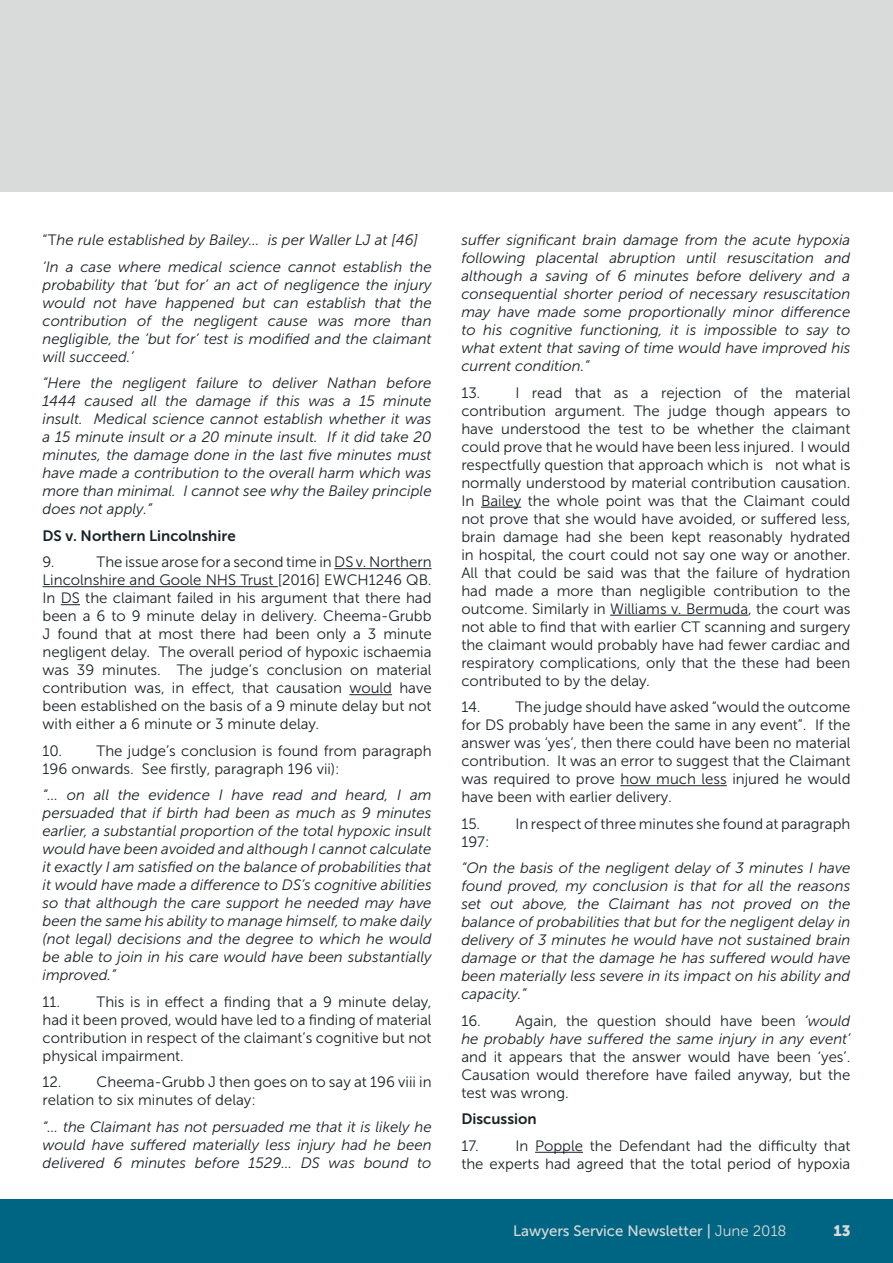
<style>
.page{position:relative;width:893px;height:1263px;background:#fff}
.page>*{position:absolute;margin:0;border:0;box-sizing:border-box;transform-origin:0 0}
.t1{font:15px/18px "Museo Sans 300";color:#192226;text-align:justify}
.t2{font:italic 15px/18px "Museo Sans 300";color:#192226;text-align:justify}
.t3{font:15px "Museo Sans 700";color:#192226}
.t4{font:15px "Museo Sans 500";color:#d9dbda}
.t5{font:15px "Museo Sans 900";color:#d9dbda}
.s1{font-style:normal}
.s2{font-family:"Museo Sans 300"}
</style>
<div class="page">
<div style="left:0;top:1199px;width:893px;height:64px;background:#006583"></div>
<div style="left:0;top:0;width:893px;height:191px;background:#d9dbda"></div>
<hr style="left:334px;top:568px;width:98px;height:1px;background:#192226">
<hr style="left:43px;top:586px;width:235px;height:1px;background:#192226">
<svg style="left:61px;top:604px;width:19px;height:1px"></svg>
<hr style="left:349px;top:694px;width:43px;height:1px;background:#192226">
<hr style="left:481px;top:507px;width:40px;height:1px;background:#192226">
<hr style="left:610px;top:615px;width:138px;height:1px;background:#192226">
<hr style="left:620px;top:785px;width:107px;height:1px;background:#192226">
<hr style="left:535px;top:1152px;width:48px;height:1px;background:#192226">
<p class="t2" style="left:43px;top:227px;width:391px;line-height:26.5px"><span class="s1">“T</span>he rule established by Bailey… is per Waller LJ at [46] ‘In a case where medical science cannot establish the</p>
<p class="t2" style="left:43px;top:276px;width:391px">probability that ‘but for’ an act of negligence the injury would not have happened but can establish that the contribution of the negligent cause was more than negligible, the ‘but for’ test is modified and the claimant will succeed.’</p>
<p class="t2" style="left:43px;top:374px;width:391px">“Here the negligent failure to deliver Nathan before 1444 caused all the damage if this was a 15 minute insult. Medical science cannot establish whether it was a 15 minute insult or a 20 minute insult. If it did take 20 minutes, the damage done in the last five minutes must have made a contribution to the overall harm which was more than minimal. I cannot see why the Bailey principle does not apply.”</p>
<p class="t3" style="left:43px;top:527px;width:195px">DS v. Northern Lincolnshire</p>
<p class="t1" style="left:43px;top:553px;width:14px">9.</p>
<p class="t1" style="left:43px;top:553px;width:391px;text-indent:54px">The issue arose for a second time in DS v. Northern Lincolnshire and Goole NHS Trust [2016] EWCH1246 QB.<br>In DS the claimant failed in his argument that there had been a 6 to 9 minute delay in delivery. Cheema-Grubb J found that at most there had been only a 3 minute negligent delay. The overall period of hypoxic ischaemia was 39 minutes. The judge’s conclusion on material contribution was, in effect, that causation would have been established on the basis of a 9 minute delay but not with either a 6 minute or 3 minute delay.</p>
<p class="t1" style="left:43px;top:742px;width:391px">10. The judge’s conclusion is found from paragraph<br>196 onwards. See firstly, paragraph 196 vii):</p>
<p class="t2" style="left:43px;top:786px;width:391px">“… on all the evidence I have read and heard, I am persuaded that if birth had been as much as 9 minutes earlier, a substantial proportion of the total hypoxic insult would have been avoided and although I cannot calculate it exactly I am satisfied on the balance of probabilities that it would have made a difference to DS’s cognitive abilities so that although the care support he needed may have been the same his ability to manage himself, to make daily (not legal) decisions and the degree to which he would be able to join in his care would have been substantially improved.”</p>
<p class="t1" style="left:43px;top:993px;width:19px">11.</p>
<p class="t1" style="left:43px;top:993px;width:391px;text-indent:54px">This is in effect a finding that a 9 minute delay, had it been proved, would have led to a finding of material contribution in respect of the claimant’s cognitive but not physical impairment.</p>
<p class="t1" style="left:43px;top:1073px;width:391px">12. Cheema-Grubb J then goes on to say at 196 viii in relation to six minutes of delay:</p>
<p class="t2" style="left:43px;top:1118px;width:391px">“… the Claimant has not persuaded me that it is likely he would have suffered materially less injury had he been delivered 6 minutes before 1529… DS was bound to</p>
<p class="t2" style="left:461px;top:231px;width:391px">suffer significant brain damage from the acute hypoxia following placental abruption until resuscitation and although a saving of 6 minutes before delivery and a consequential shorter period of necessary resuscitation may have made some proportionally minor difference to his cognitive functioning, it is impossible to say to what extent that saving of time would have improved his current condition.”</p>
<p class="t1" style="left:461px;top:384px;width:391px">13. I read that as a rejection of the material contribution argument. The judge though appears to have understood the test to be whether the claimant could prove that he would have been less injured. I would respectfully question that approach which is not what is normally understood by material contribution causation.<br>In Bailey the whole point was that the Claimant could not prove that she would have avoided, or suffered less, brain damage had she been kept reasonably hydrated in hospital, the court could not say one way or another.<br>All that could be said was that the failure of hydration had made a more than negligible contribution to the outcome. Similarly in Williams v. Bermuda, the court was not able to find that with earlier CT scanning and surgery the claimant would probably have had fewer cardiac and respiratory complications, only that the these had been contributed to by the delay.</p>
<p class="t1" style="left:461px;top:698px;width:391px">14. The judge should have asked “would the outcome for DS probably have been the same in any event”. If the answer was ‘yes’, then there could have been no material contribution. It was an error to suggest that the Claimant was required to prove how much less injured he would have been with earlier delivery.</p>
<p class="t1" style="left:461px;top:815px;width:391px">15. In respect of three minutes she found at paragraph<br>197:</p>
<p class="t2" style="left:461px;top:859px;width:391px">“On the basis of the negligent delay of 3 minutes I have found proved, my conclusion is that for all the reasons set out above, the Claimant has not proved on the balance of probabilities that but for the negligent delay in delivery of 3 minutes he would have not sustained brain damage or that the damage he has suffered would have been materially less severe in its impact on his ability and capacity.”</p>
<p class="t2" style="left:461px;top:1012px;width:391px"><span class="s1">16. Again, the question should have been</span> ‘would he probably have suffered the same injury in any event’</p>
<p class="t1" style="left:461px;top:1048px;width:391px">and it appears that the answer would have been ‘yes’.<br>Causation would therefore have failed anyway, but the test was wrong.</p>
<p class="t3" style="left:461px;top:1111px;width:77px">Discussion</p>
<p class="t1" style="left:461px;top:1137px;width:19px">17.</p>
<p class="t1" style="left:461px;top:1137px;width:391px;text-align:right">In Popple the Defendant had the difficulty that<br>the experts had agreed that the total period of hypoxia</p>
<p class="t4" style="left:513px;top:1222px;width:275px">Lawyers Service Newsletter | <span class="s2">June 2018</span></p>
<p class="t5" style="left:833px;top:1222px;width:19px">13</p>
</div>
